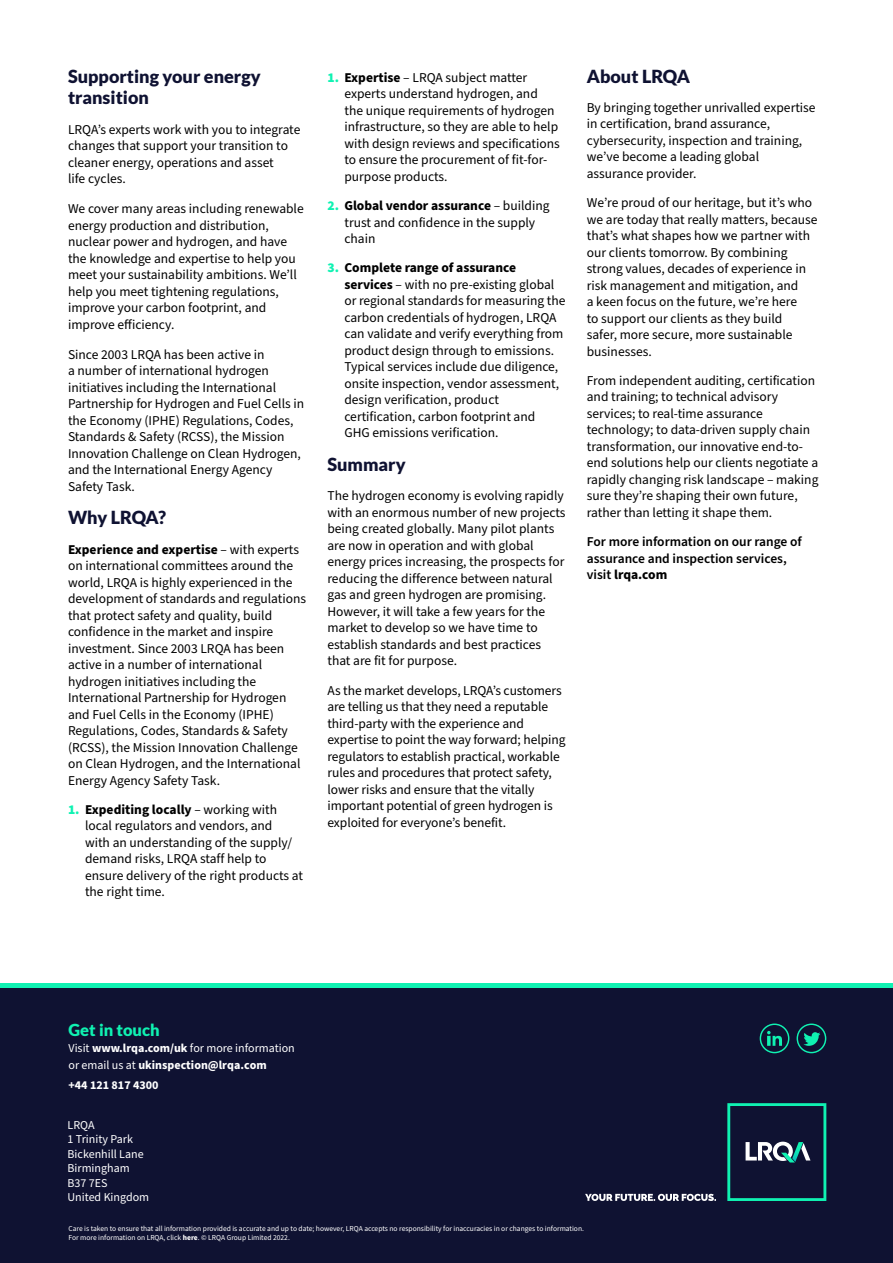
<style>
.page{position:relative;width:893px;height:1263px;background:#fff}
.page>*{position:absolute;margin:0;border:0;box-sizing:border-box;transform-origin:0 0}
.Large_sub{font:900 18px/21px "Lato";color:#0f1232}
.t1{font:900 16.5px "Lato";color:#0ff2b2}
.Body_copy_1{font:13.5px/16.5px "Source Sans Pro";color:#000}
.Body____100__black{font:13.5px/16.5px "Source Sans Pro";color:#000}
.Body_copy_1-2{font:600 13.5px/16.5px "Source Sans Pro";color:#000}
.t2{font:700 12px/16.5px "Source Sans Pro";color:#fff}
.t3{font:12px/14.4px "Source Sans Pro";color:#fff}
.t4{font:7.5px/9.1px "Source Sans Pro";color:#fff}
.s1{font-weight:700}
.s2{font-weight:900;color:#0ff2b2}
.s3{font-weight:400}
</style>
<div class="page">
<div style="left:0;top:988px;width:893px;height:275px;background:#0f1232"></div>
<svg style="left:797px;top:1023px;width:29px;height:30px"></svg>
<svg style="left:760px;top:1023px;width:29px;height:30px"></svg>
<div style="left:0;top:983px;width:893px;height:5px;background:#0ff2b2"></div>
<svg style="left:585px;top:1194px;width:131px;height:7px"></svg>
<svg style="left:727px;top:1103px;width:99px;height:98px"></svg>
<p class="Large_sub" style="left:68px;top:65px;width:194px">Supporting your energy transition</p>
<p class="Body____100__black" style="left:68px;top:121px;width:234px">LRQA’s experts work with you to integrate changes that support your transition to cleaner energy, operations and asset<br>life cycles.</p>
<p class="Body____100__black" style="left:68px;top:201px;width:237px">We cover many areas including renewable energy production and distribution, nuclear power and hydrogen, and have the knowledge and expertise to help you meet your sustainability ambitions. We’ll help you meet tightening regulations, improve your carbon footprint, and improve efficiency.</p>
<p class="Body____100__black" style="left:68px;top:346px;width:238px">Since 2003 LRQA has been active in<br>a number of international hydrogen initiatives including the International Partnership for Hydrogen and Fuel Cells in the Economy (IPHE) Regulations, Codes, Standards &amp; Safety (RCSS), the Mission Innovation Challenge on Clean Hydrogen, and the International Energy Agency Safety Task.</p>
<p class="Large_sub" style="left:68px;top:507px;width:100px">Why LRQA?</p>
<p class="Body_copy_1" style="left:68px;top:541px;width:240px"><span class="s1">Experience and expertise</span> – with experts on international committees around the world, LRQA is highly experienced in the development of standards and regulations that protect safety and quality, build confidence in the market and inspire investment. Since 2003 LRQA has been active in a number of international hydrogen initiatives including the International Partnership for Hydrogen and Fuel Cells in the Economy (IPHE)<br>Regulations, Codes, Standards &amp; Safety (RCSS), the Mission Innovation Challenge on Clean Hydrogen, and the International Energy Agency Safety Task.</p>
<p class="Body_copy_1" style="left:85px;top:801px;width:219px;text-indent:-17px"><span class="s2">1.</span> <span class="s1">Expediting locally</span> – working with local regulators and vendors, and<br>with an understanding of the supply/ demand risks, LRQA staff help to ensure delivery of the right products at the right time.</p>
<p class="Body_copy_1" style="left:344px;top:70px;width:217px;text-indent:-17px"><span class="s2">1.</span> <span class="s1">Expertise</span> – LRQA subject matter experts understand hydrogen, and<br>the unique requirements of hydrogen infrastructure, so they are able to help with design reviews and specifications to ensure the procurement of fit-for&shy;purpose products.</p>
<p class="Body_copy_1" style="left:344px;top:198px;width:207px;text-indent:-17px"><span class="s2">2.</span> <span class="s1">Global vendor assurance</span> – building trust and confidence in the supply chain</p>
<p class="Body_copy_1" style="left:344px;top:260px;width:223px;text-indent:-17px"><span class="s2">3.</span> <span class="s1">Complete range of assurance services</span> – with no pre-existing global or regional standards for measuring the carbon credentials of hydrogen, LRQA can validate and verify everything from product design through to emissions.<br>Typical services include due diligence, onsite inspection, vendor assessment, design verification, product certification, carbon footprint and<br>GHG emissions verification.</p>
<p class="Large_sub" style="left:327px;top:454px;width:80px">Summary</p>
<p class="Body_copy_1" style="left:327px;top:488px;width:240px">The hydrogen economy is evolving rapidly with an enormous number of new projects being created globally. Many pilot plants are now in operation and with global energy prices increasing, the prospects for reducing the difference between natural gas and green hydrogen are promising.<br>However, it will take a few years for the market to develop so we have time to establish standards and best practices that are fit for purpose.</p>
<p class="Body_copy_1" style="left:327px;top:682px;width:240px">As the market develops, LRQA’s customers are telling us that they need a reputable third-party with the experience and expertise to point the way forward; helping regulators to establish practical, workable rules and procedures that protect safety, lower risks and ensure that the vitally important potential of green hydrogen is exploited for everyone’s benefit.</p>
<p class="Large_sub" style="left:587px;top:65px;width:105px">About LRQA</p>
<p class="Body_copy_1" style="left:587px;top:99px;width:230px">By bringing together unrivalled expertise in certification, brand assurance, cybersecurity, inspection and training, we’ve become a leading global assurance provider.</p>
<p class="Body_copy_1" style="left:587px;top:195px;width:232px">We’re proud of our heritage, but it’s who we are today that really matters, because that’s what shapes how we partner with our clients tomorrow. By combining strong values, decades of experience in risk management and mitigation, and<br>a keen focus on the future, we’re here<br>to support our clients as they build<br>safer, more secure, more sustainable businesses.</p>
<p class="Body_copy_1" style="left:587px;top:372px;width:233px">From independent auditing, certification and training; to technical advisory services; to real-time assurance technology; to data-driven supply chain transformation, our innovative end-to&shy;end solutions help our clients negotiate a rapidly changing risk landscape – making sure they’re shaping their own future, rather than letting it shape them.</p>
<p class="Body_copy_1-2" style="left:587px;top:534px;width:216px">For more information on our range of assurance and inspection services, visit <span class="s1">lrqa.com</span></p>
<p class="t1" style="left:68px;top:1020px;width:93px">Get in touch</p>
<p class="t2" style="left:68px;top:1040px;width:228px"><span class="s3">Visit</span> www.lrqa.com/uk <span class="s3">for more information or email us at</span> ukinspection@lrqa.com</p>
<p class="t2" style="left:68px;top:1076px;width:92px">+44 121 817 4300</p>
<p class="t3" style="left:68px;top:1118px;width:83px">LRQA<br>1 Trinity Park<br>Bickenhill Lane<br>Birmingham<br>B37 7ES<br>United Kingdom</p>
<p class="t4" style="left:68px;top:1224px;width:517px">Care is taken to ensure that all information provided is accurate and up to date; however, LRQA accepts no responsibility for inaccuracies in or changes to information.<br>For more information on LRQA, click <span class="s1">here</span>. © LRQA Group Limited 2022.</p>
</div>
